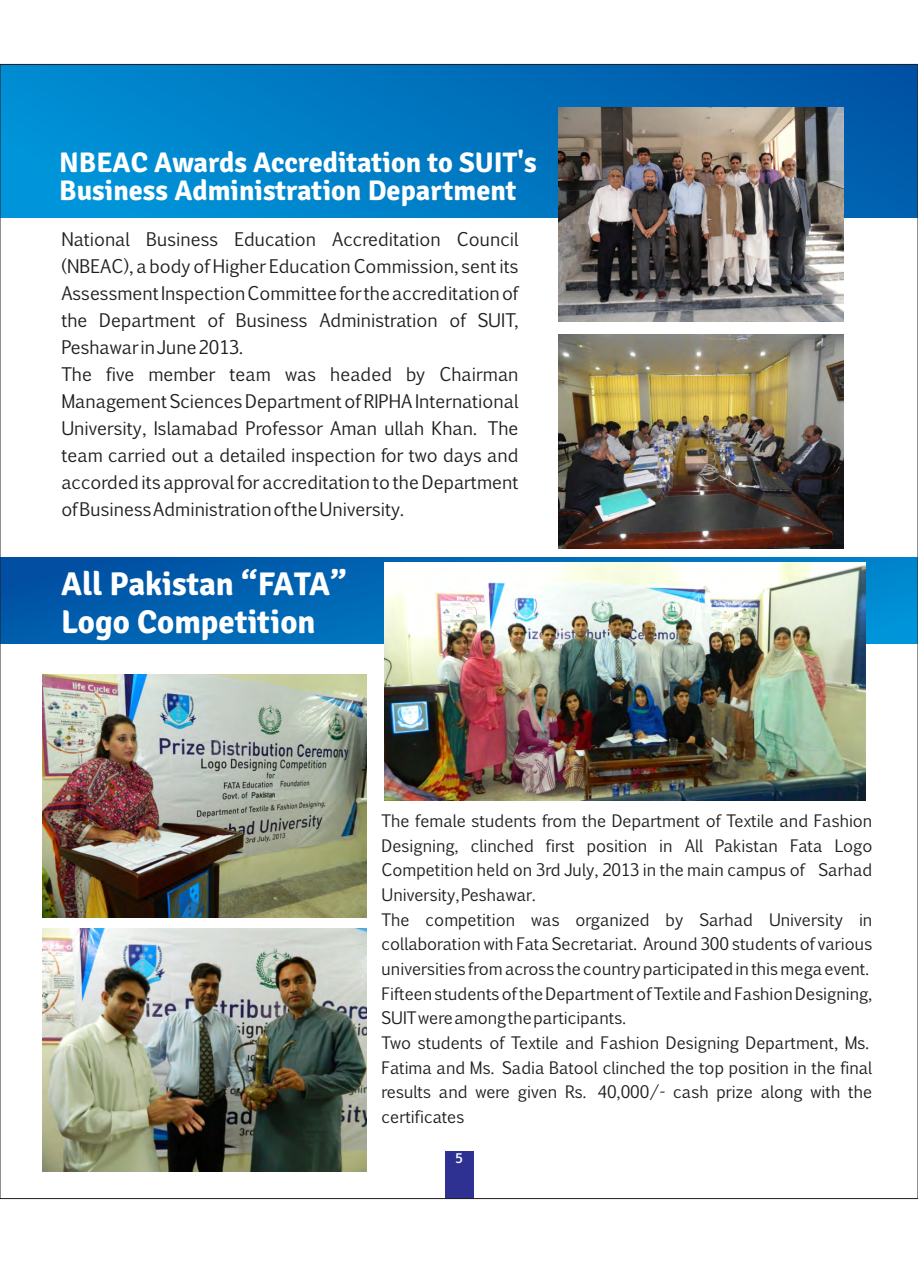
<style>
.page{position:relative;width:918px;height:1263px;background:#fff}
.page>*{position:absolute;margin:0;border:0;box-sizing:border-box;transform-origin:0 0}
.t1{font:700 33px/39px "Signika";color:#fff}
.t2{font:700 28.35px/27.5px "Signika";color:#fff}
.t3{font:18px/27px "Euphemia CAS";color:#231f20}
.t4{font:16.5px/24.6px "Euphemia CAS";color:#231f20}
.t5{font:15px "Signika";color:#fff}
</style>
<div class="page">
<div style="left:0;top:64px;width:918px;height:153px;background:linear-gradient(to right,#0095d8,#0053a4)"></div>
<svg style="left:2px;top:557px;width:914px;height:87px;background:#0367b3"></svg>
<div style="left:445px;top:1151px;width:28px;height:47px;background:#2e3092"></div>
<img style="left:559px;top:334px;width:285px;height:214px">
<img style="left:559px;top:108px;width:285px;height:213px">
<img style="left:385px;top:563px;width:481px;height:237px">
<img style="left:42px;top:675px;width:324px;height:243px">
<img style="left:42px;top:929px;width:324px;height:243px">
<h2 class="t2" style="left:59px;top:149px;width:479px">NBEAC Awards Accreditation to SUIT's<br>Business Administration Department</h2>
<p class="t3" style="left:61px;top:228px;width:459px">National Business Education Accreditation Council (NBEAC), a body of Higher Education Commission, sent its Assessment Inspection Committee for the accreditation of the Department of Business Administration of SUIT, Peshawar in June 2013.<br>The five member team was headed by Chairman Management Sciences Department of RIPHA International University, Islamabad Professor Aman ullah Khan. The team carried out a detailed inspection for two days and accorded its approval for accreditation to the Department of Business Administration of the University.</p>
<h1 class="t1" style="left:61px;top:564px;width:287px">All Pakistan “FATA”<br>Logo Competition</h1>
<p class="t4" style="left:382px;top:810px;width:492px">The female students from the Department of Textile and Fashion Designing, clinched first position in All Pakistan Fata Logo Competition held on 3rd July, 2013 in the main campus of Sarhad University, Peshawar.<br>The competition was organized by Sarhad University in collaboration with Fata Secretariat. Around 300 students of various universities from across the country participated in this mega event.<br>Fifteen students of the Department of Textile and Fashion Designing, SUIT were among the participants.<br>Two students of Textile and Fashion Designing Department, Ms.<br>Fatima and Ms. Sadia Batool clinched the top position in the final results and were given Rs. 40,000/- cash prize along with the certificates</p>
<p class="t5" style="left:455px;top:1149px;width:9px">5</p>
</div>
